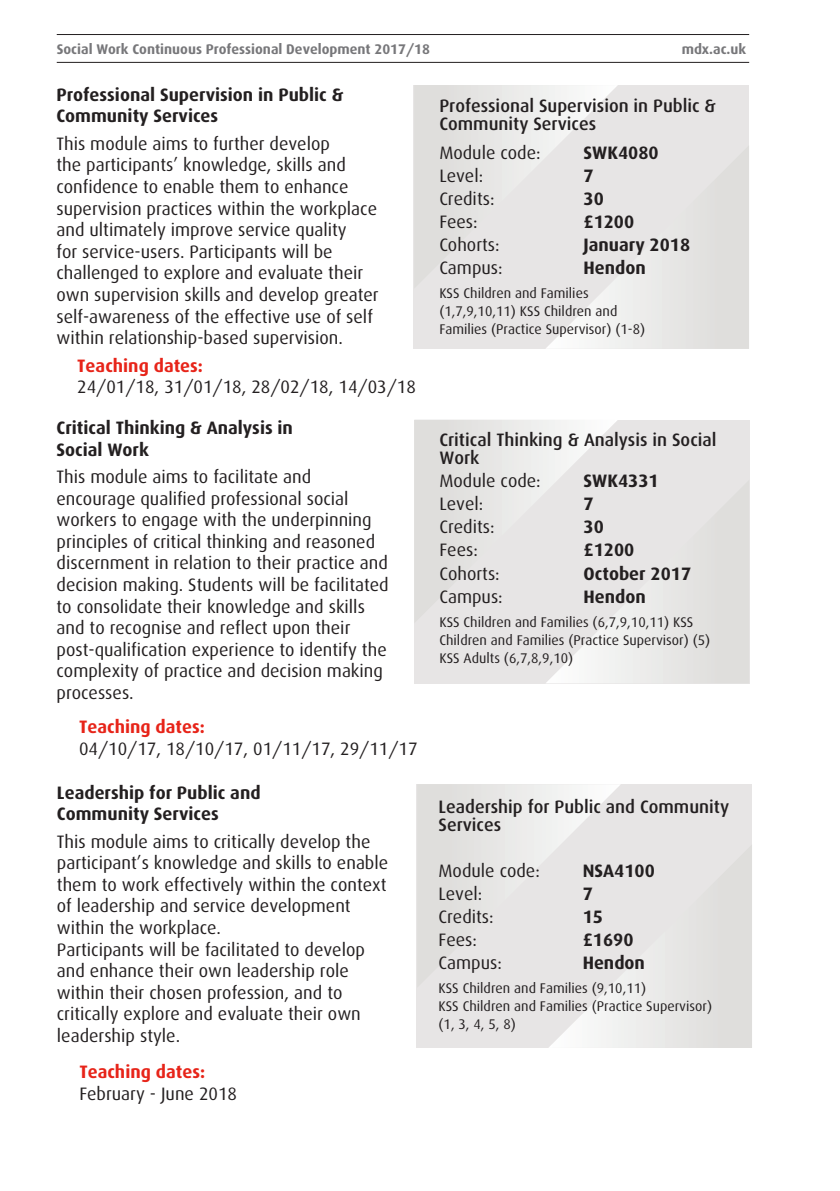
<style>
.page{position:relative;width:840px;height:1191px;background:#fff}
.page>*{position:absolute;margin:0;border:0;box-sizing:border-box;transform-origin:0 0}
._08_Body_text_indent{font:18px/21.6px "Dax";color:#231f20}
._04_Headings_02{font:700 18px/21.6px "Dax";color:#231f20}
._08_Body_text_indent-2{font:500 18px/18px "Dax";color:#231f20}
._08_Body_text_indent-3{font:700 18px "Dax";color:#231f20}
._08_Body_text_indent-4{font:14px/18px "Dax";color:#231f20}
.t1{font:700 14px "Dax";color:#77777a}
.s1{font-weight:700;color:#e72419}
</style>
<div class="page">
<hr style="left:57px;top:34px;width:691px;height:1px;background:#231f20">
<hr style="left:57px;top:62px;width:691px;height:1px;background:#231f20">
<div style="left:413px;top:420px;width:335px;height:263px;background:#e7e5e5"></div>
<svg style="left:539px;top:420px;width:78px;height:77px"></svg>
<svg style="left:545px;top:480px;width:80px;height:203px"></svg>
<div style="left:416px;top:784px;width:335px;height:264px;background:#e7e5e5"></div>
<svg style="left:542px;top:784px;width:78px;height:78px"></svg>
<svg style="left:548px;top:844px;width:80px;height:204px"></svg>
<div style="left:413px;top:85px;width:335px;height:264px;background:#e7e5e5"></div>
<svg style="left:539px;top:85px;width:78px;height:78px"></svg>
<svg style="left:545px;top:145px;width:80px;height:204px"></svg>
<p class="t1" style="left:57px;top:41px;width:374px">Social Work Continuous Professional Development 2017/18</p>
<p class="t1" style="left:681px;top:41px;width:66px">mdx.ac.uk</p>
<p class="_04_Headings_02" style="left:56px;top:84px;width:288px">Professional Supervision in Public &amp;<br>Community Services</p>
<p class="_08_Body_text_indent" style="left:56px;top:133px;width:323px">This module aims to further develop<br>the participants’ knowledge, skills and confidence to enable them to enhance supervision practices within the workplace and ultimately improve service quality<br>for service-users. Participants will be challenged to explore and evaluate their own supervision skills and develop greater self-awareness of the effective use of self within relationship-based supervision.</p>
<p class="_08_Body_text_indent" style="left:77px;top:355px;width:340px"><span class="s1">Teaching dates:<br></span>24/01/18, 31/01/18, 28/02/18, 14/03/18</p>
<p class="_04_Headings_02" style="left:56px;top:417px;width:238px">Critical Thinking &amp; Analysis in<br>Social Work</p>
<p class="_08_Body_text_indent" style="left:56px;top:466px;width:333px">This module aims to facilitate and encourage qualified professional social workers to engage with the underpinning principles of critical thinking and reasoned discernment in relation to their practice and decision making. Students will be facilitated to consolidate their knowledge and skills and to recognise and reflect upon their post-qualification experience to identify the complexity of practice and decision making processes.</p>
<p class="_08_Body_text_indent" style="left:79px;top:716px;width:340px"><span class="s1">Teaching dates:<br></span>04/10/17, 18/10/17, 01/11/17, 29/11/17</p>
<p class="_04_Headings_02" style="left:57px;top:781px;width:205px">Leadership for Public and<br>Community Services</p>
<p class="_08_Body_text_indent" style="left:57px;top:830px;width:333px">This module aims to critically develop the participant’s knowledge and skills to enable them to work effectively within the context of leadership and service development within the workplace.<br>Participants will be facilitated to develop and enhance their own leadership role within their chosen profession, and to critically explore and evaluate their own leadership style.</p>
<p class="_08_Body_text_indent" style="left:79px;top:1061px;width:159px"><span class="s1">Teaching dates:<br></span>February - June 2018</p>
<p class="_08_Body_text_indent-2" style="left:439px;top:97px;width:278px">Professional Supervision in Public &amp;<br>Community Services</p>
<p class="_08_Body_text_indent" style="left:439px;top:142px;width:103px">Module code:</p>
<p class="_08_Body_text_indent-3" style="left:583px;top:142px;width:77px">SWK4080</p>
<p class="_08_Body_text_indent" style="left:439px;top:165px;width:45px">Level:</p>
<p class="_08_Body_text_indent-3" style="left:583px;top:165px;width:12px">7</p>
<p class="_08_Body_text_indent" style="left:439px;top:188px;width:57px">Credits:</p>
<p class="_08_Body_text_indent-3" style="left:583px;top:188px;width:22px">30</p>
<p class="_08_Body_text_indent" style="left:439px;top:211px;width:40px">Fees:</p>
<p class="_08_Body_text_indent-3" style="left:583px;top:211px;width:52px">£1200</p>
<p class="_08_Body_text_indent" style="left:439px;top:234px;width:62px">Cohorts:</p>
<p class="_08_Body_text_indent-3" style="left:583px;top:234px;width:108px">January 2018</p>
<p class="_08_Body_text_indent" style="left:439px;top:257px;width:65px">Campus:</p>
<p class="_08_Body_text_indent-3" style="left:583px;top:257px;width:64px">Hendon</p>
<p class="_08_Body_text_indent-4" style="left:439px;top:284px;width:207px">KSS Children and Families (1,7,9,10,11) KSS Children and<br>Families (Practice Supervisor) (1-8)</p>
<p class="_08_Body_text_indent-2" style="left:439px;top:431px;width:278px">Critical Thinking &amp; Analysis in Social<br>Work</p>
<p class="_08_Body_text_indent" style="left:439px;top:470px;width:103px">Module code:</p>
<p class="_08_Body_text_indent-3" style="left:583px;top:471px;width:77px">SWK4331</p>
<p class="_08_Body_text_indent" style="left:439px;top:493px;width:45px">Level:</p>
<p class="_08_Body_text_indent-3" style="left:583px;top:494px;width:12px">7</p>
<p class="_08_Body_text_indent" style="left:439px;top:516px;width:57px">Credits:</p>
<p class="_08_Body_text_indent-3" style="left:583px;top:517px;width:22px">30</p>
<p class="_08_Body_text_indent" style="left:439px;top:539px;width:40px">Fees:</p>
<p class="_08_Body_text_indent-3" style="left:583px;top:540px;width:52px">£1200</p>
<p class="_08_Body_text_indent" style="left:439px;top:562px;width:62px">Cohorts:</p>
<p class="_08_Body_text_indent-3" style="left:583px;top:563px;width:109px">October 2017</p>
<p class="_08_Body_text_indent" style="left:439px;top:585px;width:65px">Campus:</p>
<p class="_08_Body_text_indent-3" style="left:583px;top:586px;width:64px">Hendon</p>
<p class="_08_Body_text_indent-4" style="left:439px;top:613px;width:272px">KSS Children and Families (6,7,9,10,11) KSS<br>Children and Families (Practice Supervisor) (5)<br>KSS Adults (6,7,8,9,10)</p>
<p class="_08_Body_text_indent-2" style="left:438px;top:797px;width:292px">Leadership for Public and Community<br>Services</p>
<p class="_08_Body_text_indent" style="left:438px;top:859px;width:103px">Module code:</p>
<p class="_08_Body_text_indent-3" style="left:582px;top:860px;width:74px">NSA4100</p>
<p class="_08_Body_text_indent" style="left:438px;top:882px;width:45px">Level:</p>
<p class="_08_Body_text_indent-3" style="left:582px;top:883px;width:12px">7</p>
<p class="_08_Body_text_indent" style="left:438px;top:905px;width:57px">Credits:</p>
<p class="_08_Body_text_indent-3" style="left:582px;top:906px;width:22px">15</p>
<p class="_08_Body_text_indent" style="left:438px;top:928px;width:40px">Fees:</p>
<p class="_08_Body_text_indent-3" style="left:582px;top:929px;width:52px">£1690</p>
<p class="_08_Body_text_indent" style="left:438px;top:951px;width:65px">Campus:</p>
<p class="_08_Body_text_indent-3" style="left:582px;top:952px;width:64px">Hendon</p>
<p class="_08_Body_text_indent-4" style="left:438px;top:979px;width:275px">KSS Children and Families (9,10,11)<br>KSS Children and Families (Practice Supervisor) (1, 3, 4, 5, 8)</p>
</div>
